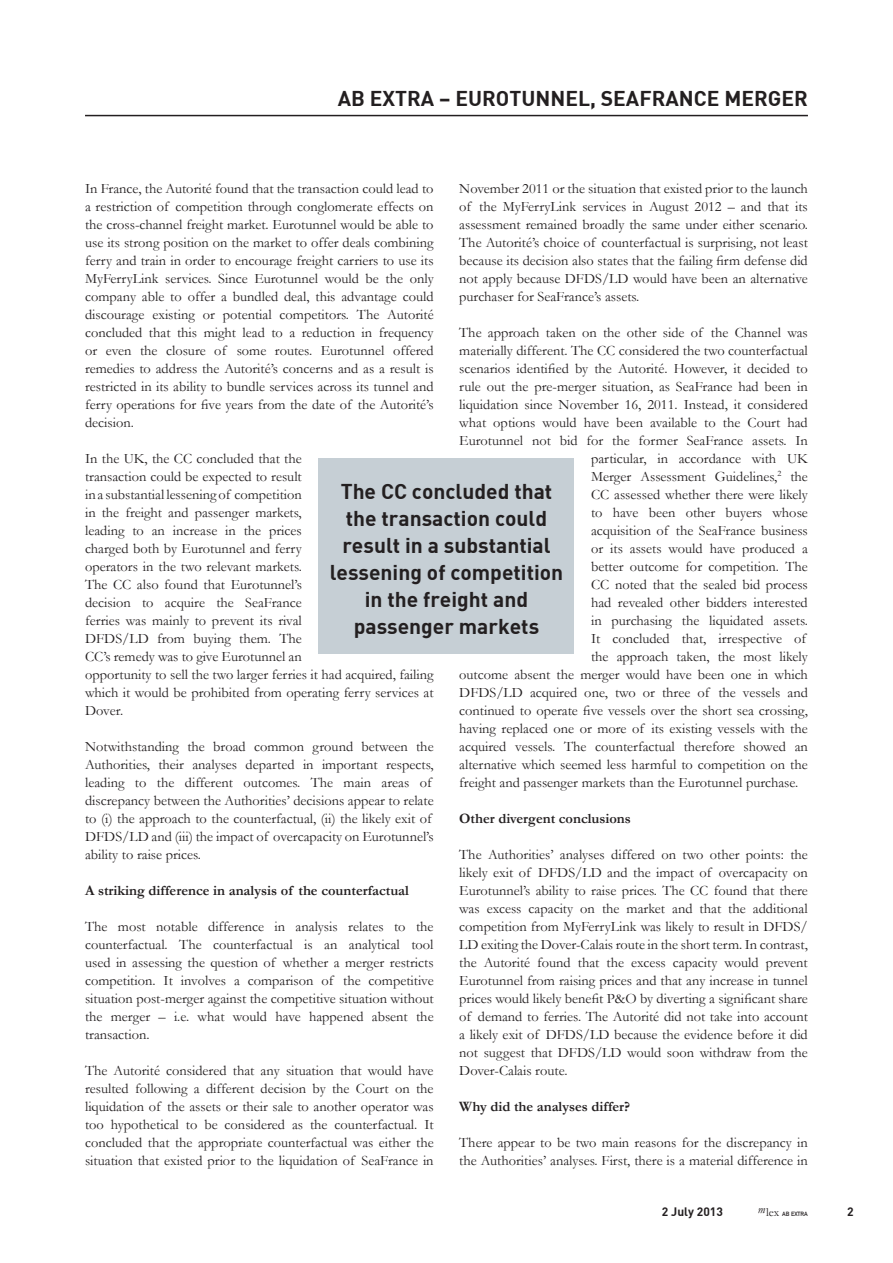
<style>
.page{position:relative;width:893px;height:1263px;background:#fff}
.page>*{position:absolute;margin:0;border:0;box-sizing:border-box;transform-origin:0 0}
.F_blurb_black_abex{font:21px/27px "DIN";color:#231f20;text-align:center}
.H_abex_main{font:14.4px/18px "Garamond";color:#231f20;text-align:justify}
.H_abex_main-2{font:700 14.4px "Garamond";color:#231f20}
.J_abex_subhed{font:700 14.4px "Garamond";color:#231f20}
.t1{font:12px "DIN";color:#231f20}
.t2{font:6px "DIN Mittelschrift";color:#231f20}
.s1{font-family:"Garamond";font-size:12px}
</style>
<div class="page">
<hr style="left:85px;top:115px;width:723px;height:1px;background:#231f20">
<div style="left:319px;top:458px;width:255px;height:196px;background:#c6cfd5"></div>
<h1 class="F_blurb_black_abex" style="left:338px;top:84px;width:472px">AB EXTRA – EUROTUNNEL, SEAFRANCE MERGER</h1>
<p class="H_abex_main" style="left:459px;top:179px;width:350px">November 2011 or the situation that existed prior to the launch of the MyFerryLink services in August 2012 – and that its assessment remained broadly the same under either scenario.<br>The Autorité’s choice of counterfactual is surprising, not least because its decision also states that the failing firm defense did not apply because DFDS/LD would have been an alternative purchaser for SeaFrance’s assets.</p>
<p class="H_abex_main" style="left:459px;top:323px;width:350px">The approach taken on the other side of the Channel was</p>
<p class="H_abex_main" style="left:459px;top:341px;width:350px">materially different. The CC considered the two counterfactual</p>
<p class="H_abex_main" style="left:459px;top:359px;width:350px">scenarios identified by the Autorité. However, it decided to</p>
<p class="H_abex_main" style="left:459px;top:377px;width:350px">rule out the pre-merger situation, as SeaFrance had been in</p>
<p class="H_abex_main" style="left:459px;top:395px;width:350px">liquidation since November 16, 2011. Instead, it considered</p>
<p class="H_abex_main" style="left:459px;top:413px;width:350px">what options would have been available to the Court had</p>
<p class="H_abex_main" style="left:459px;top:431px;width:350px">Eurotunnel not bid for the former SeaFrance assets. In</p>
<p class="H_abex_main" style="left:591px;top:449px;width:218px">particular, in accordance with UK</p>
<p class="H_abex_main" style="left:591px;top:467px;width:218px">Merger Assessment Guidelines,<sup>2</sup> the</p>
<p class="H_abex_main" style="left:591px;top:485px;width:218px">CC assessed whether there were likely</p>
<p class="H_abex_main" style="left:591px;top:503px;width:218px">to have been other buyers whose</p>
<p class="H_abex_main" style="left:591px;top:521px;width:218px">acquisition of the SeaFrance business</p>
<p class="H_abex_main" style="left:591px;top:539px;width:218px">or its assets would have produced a</p>
<p class="H_abex_main" style="left:591px;top:557px;width:218px">better outcome for competition. The</p>
<p class="H_abex_main" style="left:591px;top:575px;width:218px">CC noted that the sealed bid process</p>
<p class="H_abex_main" style="left:591px;top:593px;width:218px">had revealed other bidders interested</p>
<p class="H_abex_main" style="left:591px;top:611px;width:218px">in purchasing the liquidated assets.</p>
<p class="H_abex_main" style="left:591px;top:629px;width:216px">It concluded that, irrespective of</p>
<p class="H_abex_main" style="left:591px;top:647px;width:218px">the approach taken, the most likely</p>
<p class="H_abex_main" style="left:459px;top:665px;width:350px">outcome absent the merger would have been one in which</p>
<p class="H_abex_main" style="left:459px;top:683px;width:350px">DFDS/LD acquired one, two or three of the vessels and</p>
<p class="H_abex_main" style="left:459px;top:701px;width:350px">continued to operate five vessels over the short sea crossing,</p>
<p class="H_abex_main" style="left:459px;top:719px;width:350px">having replaced one or more of its existing vessels with the</p>
<p class="H_abex_main" style="left:459px;top:737px;width:350px">acquired vessels. The counterfactual therefore showed an</p>
<p class="H_abex_main" style="left:459px;top:755px;width:350px">alternative which seemed less harmful to competition on the</p>
<p class="H_abex_main" style="left:459px;top:773px;width:341px">freight and passenger markets than the Eurotunnel purchase.</p>
<p class="J_abex_subhed" style="left:459px;top:809px;width:173px">Other divergent conclusions</p>
<p class="H_abex_main" style="left:459px;top:845px;width:350px">The Authorities’ analyses differed on two other points: the likely exit of DFDS/LD and the impact of overcapacity on Eurotunnel’s ability to raise prices. The CC found that there was excess capacity on the market and that the additional competition from MyFerryLink was likely to result in DFDS/ LD exiting the Dover-Calais route in the short term. In contrast, the Autorité found that the excess capacity would prevent Eurotunnel from raising prices and that any increase in tunnel prices would likely benefit P&amp;O by diverting a significant share of demand to ferries. The Autorité did not take into account a likely exit of DFDS/LD because the evidence before it did not suggest that DFDS/LD would soon withdraw from the Dover-Calais route.</p>
<p class="H_abex_main-2" style="left:459px;top:1097px;width:172px">Why did the analyses differ?</p>
<p class="H_abex_main" style="left:459px;top:1133px;width:350px">There appear to be two main reasons for the discrepancy in the Authorities’ analyses. First, there is a material difference in</p>
<p class="H_abex_main" style="left:85px;top:179px;width:350px">In France, the Autorité found that the transaction could lead to a restriction of competition through conglomerate effects on the cross-channel freight market. Eurotunnel would be able to use its strong position on the market to offer deals combining ferry and train in order to encourage freight carriers to use its MyFerryLink services. Since Eurotunnel would be the only company able to offer a bundled deal, this advantage could discourage existing or potential competitors. The Autorité concluded that this might lead to a reduction in frequency or even the closure of some routes. Eurotunnel offered remedies to address the Autorité’s concerns and as a result is restricted in its ability to bundle services across its tunnel and ferry operations for five years from the date of the Autorité’s decision.</p>
<p class="H_abex_main" style="left:85px;top:449px;width:350px;text-align:left">In the UK, the CC concluded that the<br>transaction could be expected to result<br>in a substantial lessening of competition<br>in the freight and passenger markets,<br>leading to an increase in the prices<br>charged both by Eurotunnel and ferry<br>operators in the two relevant markets.<br>The CC also found that Eurotunnel’s<br>decision to acquire the SeaFrance<br>ferries was mainly to prevent its rival<br>DFDS/LD from buying them. The<br>CC’s remedy was to give Eurotunnel an<br>opportunity to sell the two larger ferries it had acquired, failing which it would be prohibited from operating ferry services at Dover.</p>
<p class="H_abex_main" style="left:85px;top:737px;width:350px;text-align:left">Notwithstanding the broad common ground between the Authorities, their analyses departed in important respects, leading to the different outcomes. The main areas of discrepancy between the Authorities’ decisions appear to relate to (i) the approach to the counterfactual, (ii) the likely exit of DFDS/LD and (iii) the impact of overcapacity on Eurotunnel’s ability to raise prices.</p>
<p class="H_abex_main-2" style="left:85px;top:881px;width:325px">A striking difference in analysis of the counterfactual</p>
<p class="H_abex_main" style="left:85px;top:917px;width:350px">The most notable difference in analysis relates to the counterfactual. The counterfactual is an analytical tool used in assessing the question of whether a merger restricts competition. It involves a comparison of the competitive situation post-merger against the competitive situation without the merger – i.e. what would have happened absent the transaction.</p>
<p class="H_abex_main" style="left:85px;top:1061px;width:350px">The Autorité considered that any situation that would have resulted following a different decision by the Court on the liquidation of the assets or their sale to another operator was too hypothetical to be considered as the counterfactual. It concluded that the appropriate counterfactual was either the situation that existed prior to the liquidation of SeaFrance in</p>
<p class="F_blurb_black_abex" style="left:330px;top:477px;width:235px">The CC concluded that the transaction could result in a substantial lessening of competition in the freight and passenger markets</p>
<p class="t1" style="left:662px;top:1203px;width:62px">2 July 2013</p>
<p class="t2" style="left:758px;top:1210px;width:51px"><sup>m</sup><span class="s1">lex</span> AB EXTRA</p>
<p class="t1" style="left:847px;top:1203px;width:8px">2</p>
</div>
